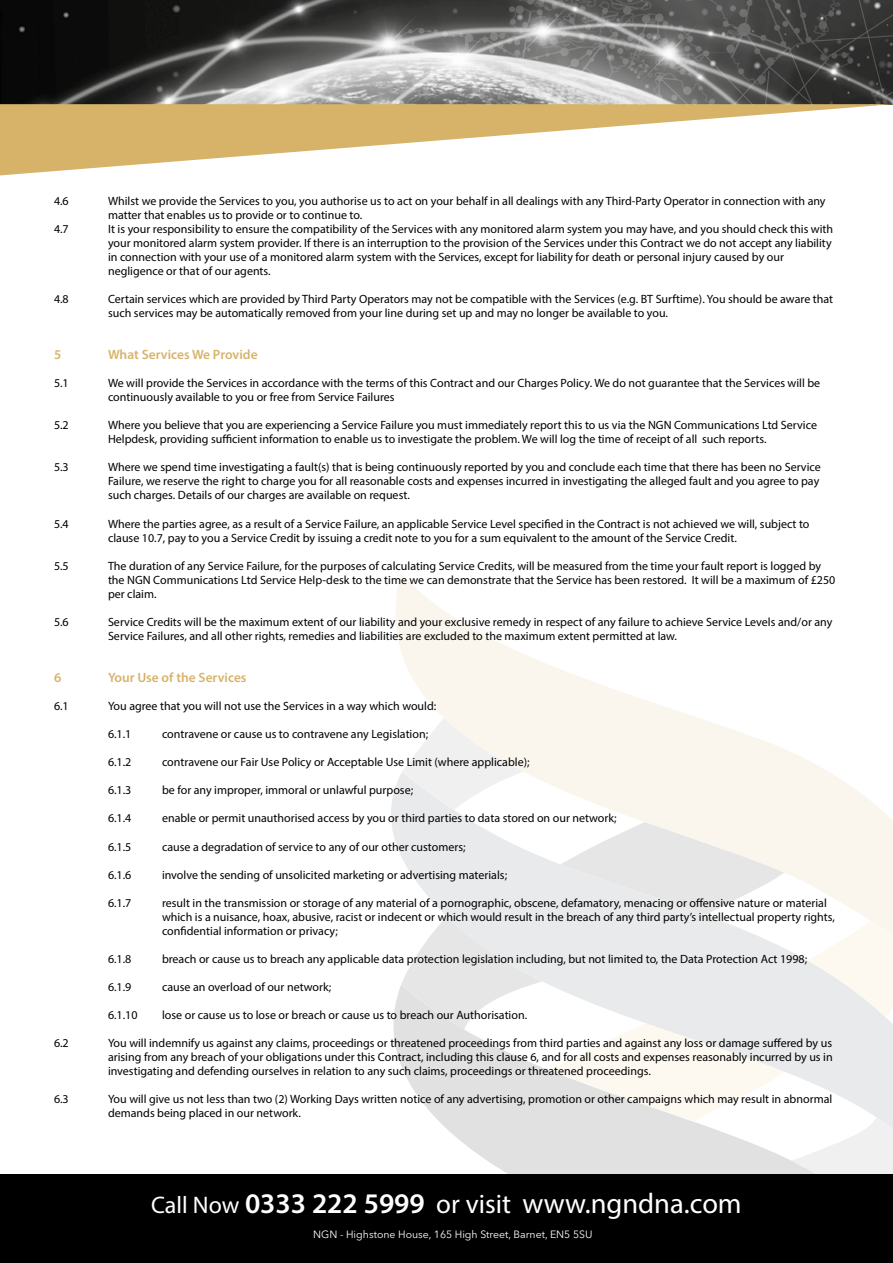
<style>
.page{position:relative;width:893px;height:1263px;background:#fff}
.page>*{position:absolute;margin:0;border:0;box-sizing:border-box;transform-origin:0 0}
.t1{font:28.5px "Myriad Pro";color:#fff}
.t2{font:600 13.5px "Myriad Pro";color:#d7b36a}
.t3{font:12px/14.1px "Myriad Pro";color:#000}
.t4{font:10.5px "Avenir Next LT Pro";color:#fff}
.s1{font-size:24px}
.s2{font-weight:600}
.s3{font-size:27px}
</style>
<div class="page">
<svg style="left:396px;top:574px;width:432px;height:198px"></svg>
<svg style="left:391px;top:772px;width:502px;height:212px"></svg>
<svg style="left:393px;top:984px;width:500px;height:190px"></svg>
<svg style="left:791px;top:1117px;width:102px;height:57px"></svg>
<svg style="left:549px;top:1023px;width:235px;height:99px"></svg>
<svg style="left:401px;top:916px;width:141px;height:113px"></svg>
<svg style="left:402px;top:718px;width:121px;height:92px"></svg>
<svg style="left:560px;top:822px;width:224px;height:93px"></svg>
<svg style="left:807px;top:920px;width:86px;height:97px"></svg>
<img style="left:0;top:0;width:383px;height:104px">
<svg style="left:0;top:104px;width:882px;height:71px"></svg>
<svg style="left:383px;top:0;width:510px;height:105px;background:#797877"></svg>
<div style="left:0;top:1174px;width:893px;height:89px;background:#000"></div>
<p class="t3" style="left:54px;top:193px;width:16px">4.6</p>
<p class="t3" style="left:108px;top:193px;width:719px">Whilst we provide the Services to you, you authorise us to act on your behalf in all dealings with any Third-Party Operator in connection with any matter that enables us to provide or to continue to.</p>
<p class="t3" style="left:54px;top:221px;width:16px">4.7</p>
<p class="t3" style="left:108px;top:221px;width:727px">It is your responsibility to ensure the compatibility of the Services with any monitored alarm system you may have, and you should check this with your monitored alarm system provider. If there is an interruption to the provision of the Services under this Contract we do not accept any liability in connection with your use of a monitored alarm system with the Services, except for liability for death or personal injury caused by our negligence or that of our agents.</p>
<p class="t3" style="left:54px;top:292px;width:16px">4.8</p>
<p class="t3" style="left:108px;top:292px;width:727px">Certain services which are provided by Third Party Operators may not be compatible with the Services (e.g. BT Surftime). You should be aware that such services may be automatically removed from your line during set up and may no longer be available to you.</p>
<p class="t2" style="left:54px;top:346px;width:9px">5</p>
<p class="t2" style="left:108px;top:346px;width:151px">What Services We Provide</p>
<p class="t3" style="left:54px;top:376px;width:16px">5.1</p>
<p class="t3" style="left:108px;top:376px;width:714px">We will provide the Services in accordance with the terms of this Contract and our Charges Policy. We do not guarantee that the Services will be continuously available to you or free from Service Failures</p>
<p class="t3" style="left:54px;top:418px;width:16px">5.2</p>
<p class="t3" style="left:108px;top:418px;width:710px">Where you believe that you are experiencing a Service Failure you must immediately report this to us via the NGN Communications Ltd Service<br>Helpdesk, providing sufficient information to enable us to investigate the problem. We will log the time of receipt of all such reports.</p>
<p class="t3" style="left:54px;top:460px;width:16px">5.3</p>
<p class="t3" style="left:108px;top:460px;width:714px">Where we spend time investigating a fault(s) that is being continuously reported by you and conclude each time that there has been no Service<br>Failure, we reserve the right to charge you for all reasonable costs and expenses incurred in investigating the alleged fault and you agree to pay such charges. Details of our charges are available on request.</p>
<p class="t3" style="left:54px;top:516px;width:16px">5.4</p>
<p class="t3" style="left:108px;top:516px;width:703px">Where the parties agree, as a result of a Service Failure, an applicable Service Level specified in the Contract is not achieved we will, subject to clause 10.7, pay to you a Service Credit by issuing a credit note to you for a sum equivalent to the amount of the Service Credit.</p>
<p class="t3" style="left:54px;top:558px;width:16px">5.5</p>
<p class="t3" style="left:108px;top:558px;width:729px">The duration of any Service Failure, for the purposes of calculating Service Credits, will be measured from the time your fault report is logged by the NGN Communications Ltd Service Help-desk to the time we can demonstrate that the Service has been restored. It will be a maximum of £250 per claim.</p>
<p class="t3" style="left:54px;top:615px;width:16px">5.6</p>
<p class="t3" style="left:108px;top:615px;width:726px">Service Credits will be the maximum extent of our liability and your exclusive remedy in respect of any failure to achieve Service Levels and/or any<br>Service Failures, and all other rights, remedies and liabilities are excluded to the maximum extent permitted at law.</p>
<p class="t2" style="left:54px;top:669px;width:9px">6</p>
<p class="t2" style="left:108px;top:669px;width:140px">Your Use of the Services</p>
<p class="t3" style="left:54px;top:699px;width:16px">6.1</p>
<p class="t3" style="left:108px;top:699px;width:330px">You agree that you will not use the Services in a way which would:</p>
<p class="t3" style="left:108px;top:727px;width:25px">6.1.1</p>
<p class="t3" style="left:162px;top:727px;width:268px">contravene or cause us to contravene any Legislation;</p>
<p class="t3" style="left:108px;top:755px;width:25px">6.1.2</p>
<p class="t3" style="left:162px;top:755px;width:369px">contravene our Fair Use Policy or Acceptable Use Limit (where applicable);</p>
<p class="t3" style="left:108px;top:783px;width:25px">6.1.3</p>
<p class="t3" style="left:162px;top:783px;width:253px">be for any improper, immoral or unlawful purpose;</p>
<p class="t3" style="left:108px;top:811px;width:25px">6.1.4</p>
<p class="t3" style="left:162px;top:811px;width:456px">enable or permit unauthorised access by you or third parties to data stored on our network;</p>
<p class="t3" style="left:108px;top:839px;width:25px">6.1.5</p>
<p class="t3" style="left:162px;top:839px;width:305px">cause a degradation of service to any of our other customers;</p>
<p class="t3" style="left:108px;top:867px;width:25px">6.1.6</p>
<p class="t3" style="left:162px;top:867px;width:347px">involve the sending of unsolicited marketing or advertising materials;</p>
<p class="t3" style="left:108px;top:895px;width:25px">6.1.7</p>
<p class="t3" style="left:162px;top:895px;width:674px">result in the transmission or storage of any material of a pornographic, obscene, defamatory, menacing or offensive nature or material which is a nuisance, hoax, abusive, racist or indecent or which would result in the breach of any third party’s intellectual property rights, confidential information or privacy;</p>
<p class="t3" style="left:108px;top:951px;width:25px">6.1.8</p>
<p class="t3" style="left:162px;top:951px;width:647px">breach or cause us to breach any applicable data protection legislation including, but not limited to, the Data Protection Act 1998;</p>
<p class="t3" style="left:108px;top:980px;width:25px">6.1.9</p>
<p class="t3" style="left:162px;top:980px;width:171px">cause an overload of our network;</p>
<p class="t3" style="left:108px;top:1008px;width:31px">6.1.10</p>
<p class="t3" style="left:162px;top:1008px;width:367px">lose or cause us to lose or breach or cause us to breach our Authorisation.</p>
<p class="t3" style="left:54px;top:1036px;width:16px">6.2</p>
<p class="t3" style="left:108px;top:1036px;width:726px;text-align:justify">You will indemnify us against any claims, proceedings or threatened proceedings from third parties and against any loss or damage suffered by us arising from any breach of your obligations under this Contract, including this clause 6, and for all costs and expenses reasonably incurred by us in investigating and defending ourselves in relation to any such claims, proceedings or threatened proceedings.</p>
<p class="t3" style="left:54px;top:1092px;width:16px">6.3</p>
<p class="t3" style="left:108px;top:1092px;width:726px">You will give us not less than two (2) Working Days written notice of any advertising, promotion or other campaigns which may result in abnormal demands being placed in our network.</p>
<h1 class="t1" style="left:151px;top:1186px;width:592px"><span class="s1">Call Now</span> <span class="s2">0333 222 5999</span> <span class="s3">or visit</span> www.ngndna.com</h1>
<p class="t4" style="left:313px;top:1228px;width:281px">NGN - Highstone House, 165 High Street, Barnet, EN5 5SU</p>
</div>
